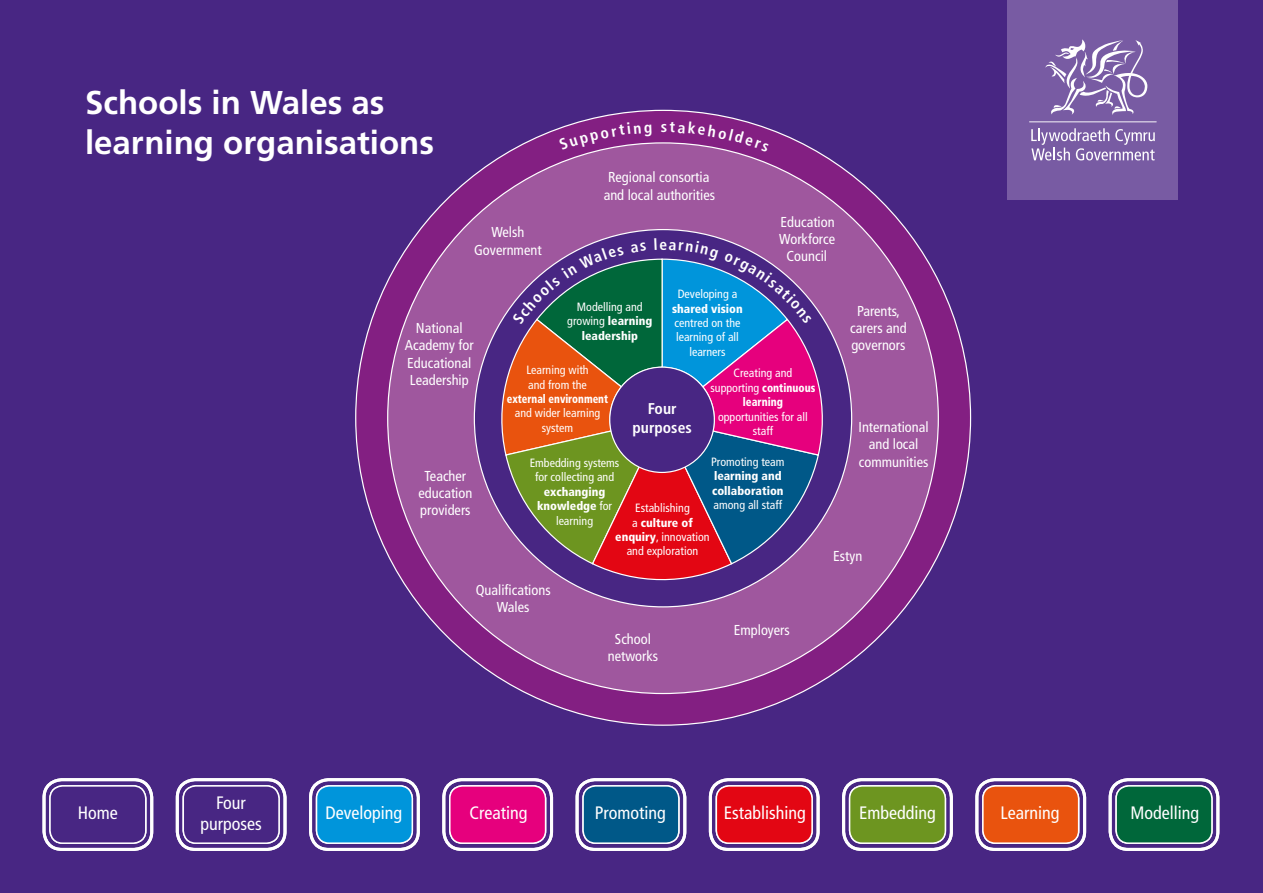
<style>
.page{position:relative;width:1263px;height:893px;background:#482683}
.page>*{position:absolute;margin:0;border:0;box-sizing:border-box;transform-origin:0 0}
.t1{font:700 33px/39.6px "Frutiger LT Std";color:#fff}
.t2{font:condensed 18px/21.6px "Frutiger LT Std";color:#fff;text-align:center}
.t3{font:700 condensed 15.6px/18.8px "Frutiger LT Std";color:#fff;text-align:center}
.t4{font:condensed 14.4px/17.2px "Frutiger LT Std";color:#fff;text-align:center}
.t5{font:condensed 12px/14.4px "Frutiger LT Std";color:#fff;text-align:center}
.t6{font:900 condensed 12px/14.4px "Frutiger LT Std";color:#fff;text-align:center}
.t7{font:900 condensed 12px "Frutiger LT Std";color:#fff;scale:.87 1}
.s1{font-weight:900}
.s2{font-weight:400}
</style>
<div class="page">
<div style="left:43px;top:778px;width:110px;height:73px;border:3px solid #fff;border-radius:18px"></div>
<div style="left:49px;top:785px;width:98px;height:59px;border:2px solid #fff;border-radius:13px"></div>
<div style="left:309px;top:778px;width:111px;height:73px;border:3px solid #fff;border-radius:18px"></div>
<div style="left:176px;top:778px;width:110px;height:73px;border:3px solid #fff;border-radius:18px"></div>
<div style="left:317px;top:786px;width:95px;height:57px;background:#0095db;border-radius:13px"></div>
<div style="left:316px;top:785px;width:97px;height:59px;border:2px solid #fff;border-radius:13px"></div>
<div style="left:183px;top:785px;width:97px;height:59px;border:2px solid #fff;border-radius:13px"></div>
<div style="left:442px;top:778px;width:111px;height:73px;border:3px solid #fff;border-radius:18px"></div>
<div style="left:450px;top:786px;width:96px;height:57px;background:#e6007d;border-radius:13px"></div>
<div style="left:449px;top:785px;width:97px;height:59px;border:2px solid #fff;border-radius:13px"></div>
<div style="left:576px;top:778px;width:110px;height:73px;border:3px solid #fff;border-radius:18px"></div>
<div style="left:583px;top:786px;width:96px;height:57px;background:#005888;border-radius:13px"></div>
<div style="left:582px;top:785px;width:98px;height:59px;border:2px solid #fff;border-radius:13px"></div>
<div style="left:709px;top:778px;width:110px;height:73px;border:3px solid #fff;border-radius:18px"></div>
<div style="left:716px;top:786px;width:96px;height:57px;background:#e30613;border-radius:13px"></div>
<div style="left:716px;top:785px;width:97px;height:59px;border:2px solid #fff;border-radius:13px"></div>
<div style="left:842px;top:778px;width:111px;height:73px;border:3px solid #fff;border-radius:18px"></div>
<div style="left:850px;top:786px;width:95px;height:57px;background:#6d9520;border-radius:13px"></div>
<div style="left:849px;top:785px;width:97px;height:59px;border:2px solid #fff;border-radius:13px"></div>
<div style="left:975px;top:778px;width:111px;height:73px;border:3px solid #fff;border-radius:18px"></div>
<div style="left:983px;top:786px;width:96px;height:57px;background:#e9530e;border-radius:13px"></div>
<div style="left:982px;top:785px;width:97px;height:59px;border:2px solid #fff;border-radius:13px"></div>
<div style="left:1109px;top:778px;width:110px;height:73px;border:3px solid #fff;border-radius:18px"></div>
<div style="left:1116px;top:786px;width:96px;height:57px;background:#00673a;border-radius:13px"></div>
<div style="left:1115px;top:785px;width:98px;height:59px;border:2px solid #fff;border-radius:13px"></div>
<div style="left:356px;top:110px;width:614px;height:615px;background:#831f82;border-radius:50%"></div>
<div style="left:388px;top:143px;width:550px;height:550px;background:#9f579e;border-radius:50%"></div>
<div style="left:474px;top:230px;width:378px;height:377px;background:#482683;border-radius:50%"></div>
<div style="left:1008px;top:0;width:170px;height:200px;background:#785ba3"></div>
<svg style="left:1045px;top:39px;width:102px;height:76px"></svg>
<svg style="left:1031px;top:128px;width:124px;height:32px"></svg>
<hr style="left:1029px;top:121px;width:128px;height:1px;background:#fff">
<svg style="left:559px;top:123px;width:93px;height:27px"></svg>
<svg style="left:661px;top:122px;width:108px;height:30px"></svg>
<svg style="left:495px;top:238px;width:334px;height:348px"></svg>
<h1 class="t1" style="left:85px;top:83px;width:350px">Schools in Wales as learning organisations</h1>
<p class="t4" style="left:604px;top:169px;width:113px">Regional consortia and local authorities</p>
<p class="t4" style="left:474px;top:224px;width:69px">Welsh<br>Government</p>
<p class="t4" style="left:779px;top:213px;width:58px">Education<br>Workforce<br>Council</p>
<p class="t4" style="left:405px;top:319px;width:70px">National<br>Academy for<br>Educational<br>Leadership</p>
<p class="t4" style="left:418px;top:467px;width:55px">Teacher education providers</p>
<p class="t5" style="left:567px;top:299px;width:87px">Modelling and growing <span class="s1">learning leadership</span></p>
<p class="t5" style="left:678px;top:287px;width:61px">Developing a</p>
<p class="t6" style="left:672px;top:301px;width:72px">shared vision</p>
<p class="t5" style="left:674px;top:316px;width:67px">centred on the learning of all learners</p>
<p class="t5" style="left:526px;top:363px;width:64px;text-align:left">Learning with and from the</p>
<p class="t7" style="left:507px;top:392px;width:118px">external environment</p>
<p class="t5" style="left:515px;top:406px;width:87px">and wider learning system</p>
<h3 class="t3" style="left:633px;top:399px;width:61px">Four purposes</h3>
<p class="t5" style="left:710px;top:366px;width:106px">Creating and supporting <span class="s1">continuous learning</span></p>
<p class="t5" style="left:718px;top:409px;width:91px">opportunities for all staff</p>
<p class="t5" style="left:711px;top:455px;width:75px">Promoting team</p>
<p class="t6" style="left:712px;top:469px;width:73px;text-align:left">learning and collaboration</p>
<p class="t5" style="left:714px;top:498px;width:70px">among all staff</p>
<p class="t5" style="left:530px;top:456px;width:91px">Embedding systems for collecting and</p>
<p class="t6" style="left:537px;top:484px;width:77px">exchanging knowledge <span class="s2">for learning</span></p>
<p class="t5" style="left:615px;top:501px;width:96px">Establishing<br>a <span class="s1">culture of enquiry</span>, innovation and exploration</p>
<p class="t4" style="left:476px;top:581px;width:76px">Qualifications<br>Wales</p>
<p class="t4" style="left:608px;top:630px;width:52px">School networks</p>
<p class="t4" style="left:734px;top:621px;width:57px">Employers</p>
<p class="t4" style="left:850px;top:302px;width:58px">Parents, carers and governors</p>
<p class="t4" style="left:858px;top:419px;width:72px">International and local communities</p>
<p class="t4" style="left:833px;top:548px;width:31px">Estyn</p>
<h2 class="t2" style="left:200px;top:792px;width:63px">Four purposes</h2>
<h2 class="t2" style="left:78px;top:802px;width:41px">Home</h2>
<h2 class="t2" style="left:325px;top:802px;width:78px">Developing</h2>
<h2 class="t2" style="left:469px;top:802px;width:59px">Creating</h2>
<h2 class="t2" style="left:595px;top:802px;width:72px">Promoting</h2>
<h2 class="t2" style="left:724px;top:802px;width:83px">Establishing</h2>
<h2 class="t2" style="left:859px;top:802px;width:78px">Embedding</h2>
<h2 class="t2" style="left:1000px;top:802px;width:60px">Learning</h2>
<h2 class="t2" style="left:1130px;top:802px;width:70px">Modelling</h2>
</div>
